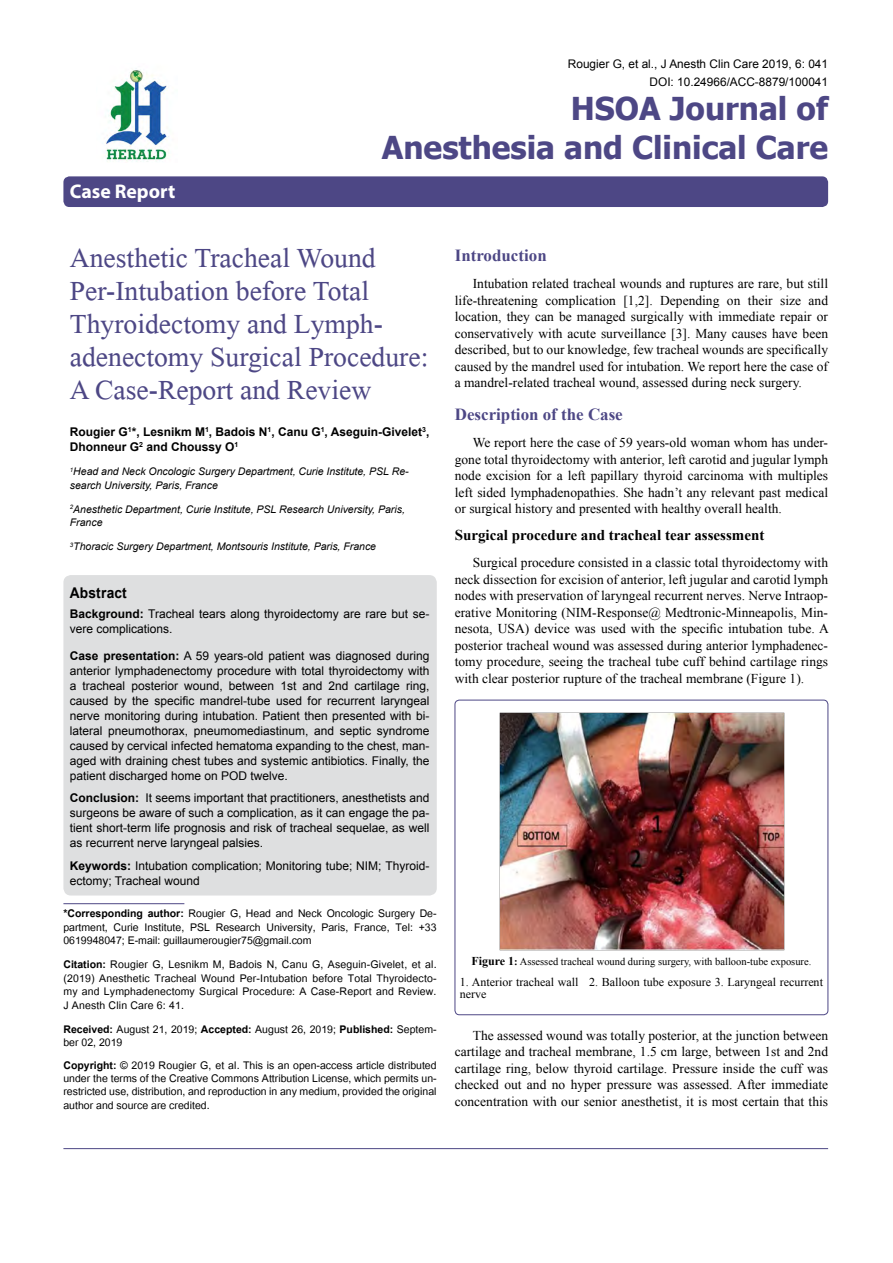
<style>
.page{position:relative;width:893px;height:1263px;background:#fff}
.page>*{position:absolute;margin:0;border:0;box-sizing:border-box;transform-origin:0 0}
.t1{font:41.25px/33px "Microsoft Himalaya";color:#4d4785}
.t2{font:700 31.5px/39px "Tahoma";color:#4d4785;text-align:right}
.t3{font:700 19.8px "Myriad Hebrew";color:#fff}
.t4{font:700 16.95px "Times New Roman";color:#4d4785}
.t5{font:700 15px "Times New Roman";color:#000}
.t6{font:700 14.85px "Arial";letter-spacing:.015em;color:#000;scale:.93 1}
.t7{font:14.7px/13.5px "Utsaah";color:#000;text-align:justify}
.t8{font:13.5px/16.5px "Times New Roman";color:#000;text-align:justify}
.t9{font:12px/15px "Arial";color:#000}
.t10{font:700 12px/15px "Arial";color:#000}
.t11{font:12px/12px "Times New Roman";color:#000}
.t12{font:11.85px/18px "Arial";color:#000;text-align:right}
.t13{font:italic 10.5px/13.5px "Arial";color:#000}
.t14{font:10.5px "Times New Roman";color:#000}
.s1{font-weight:700}
.s2{font-weight:700;font-size:12px}
</style>
<div class="page">
<div style="left:63px;top:176px;width:765px;height:31px;background:#4d4785;border-radius:6px"></div>
<hr style="left:63px;top:903px;width:121px;height:1px;background:#4d4785">
<img style="left:105px;top:70px;width:64px;height:92px">
<hr style="left:63px;top:1148px;width:765px;height:1px;background:#4d4785">
<div style="left:63px;top:575px;width:374px;height:320px;background:#dedfe0;border-radius:8px"></div>
<div style="left:455px;top:700px;width:373px;height:315px;border:1px solid #4d4785;border-radius:4px"></div>
<img style="left:500px;top:712px;width:284px;height:238px">
<h3 class="t3" style="left:70px;top:180px;width:107px">Case Report</h3>
<p class="t12" style="left:568px;top:55px;width:262px">Rougier G, et al., J Anesth Clin Care 2019, 6: 041<br>DOI: 10.24966/ACC-8879/100041</p>
<h2 class="t2" style="left:382px;top:87px;width:448px">HSOA Journal of<br>Anesthesia and Clinical Care</h2>
<h1 class="t1" style="left:70px;top:237px;width:360px">Anesthetic Tracheal Wound<br>Per-Intubation before Total<br>Thyroidectomy and Lymph&shy;adenectomy Surgical Procedure:<br>A Case-Report and Review</h1>
<p class="t10" style="left:70px;top:425px;width:361px">Rougier G<sup>1</sup>*, Lesnikm M<sup>1</sup>, Badois N<sup>1</sup>, Canu G<sup>1</sup>, Aseguin-Givelet<sup>3</sup>,<br>Dhonneur G<sup>2</sup> and Choussy O<sup>1</sup></p>
<p class="t13" style="left:70px;top:465px;width:340px"><sup>1</sup>Head and Neck Oncologic Surgery Department, Curie Institute, PSL Re&shy;search University, Paris, France</p>
<p class="t13" style="left:70px;top:502px;width:337px"><sup>2</sup>Anesthetic Department, Curie Institute, PSL Research University, Paris,<br>France</p>
<p class="t13" style="left:70px;top:540px;width:308px"><sup>3</sup>Thoracic Surgery Department, Montsouris Institute, Paris, France</p>
<p class="t6" style="left:70px;top:582px;width:63px">Abstract</p>
<p class="t9" style="left:70px;top:606px;width:361px"><span class="s1">Background:</span> Tracheal tears along thyroidectomy are rare but se&shy;vere complications.</p>
<p class="t9" style="left:70px;top:648px;width:361px;text-align:justify"><span class="s1">Case presentation:</span> A 59 years-old patient was diagnosed during anterior lymphadenectomy procedure with total thyroidectomy with a tracheal posterior wound, between 1st and 2nd cartilage ring, caused by the specific mandrel-tube used for recurrent laryngeal nerve monitoring during intubation. Patient then presented with bi&shy;lateral pneumothorax, pneumomediastinum, and septic syndrome caused by cervical infected hematoma expanding to the chest, man&shy;aged with draining chest tubes and systemic antibiotics. Finally, the patient discharged home on POD twelve.</p>
<p class="t9" style="left:70px;top:791px;width:361px;text-align:justify"><span class="s1">Conclusion:</span> It seems important that practitioners, anesthetists and surgeons be aware of such a complication, as it can engage the pa&shy;tient short-term life prognosis and risk of tracheal sequelae, as well as recurrent nerve laryngeal palsies.</p>
<p class="t9" style="left:70px;top:858px;width:361px"><span class="s1">Keywords:</span> Intubation complication; Monitoring tube; NIM; Thyroid&shy;ectomy; Tracheal wound</p>
<p class="t7" style="left:63px;top:908px;width:375px"><span class="s1">*Corresponding author:</span> Rougier G, Head and Neck Oncologic Surgery De&shy;partment, Curie Institute, PSL Research University, Paris, France, Tel: +33<br>0619948047; E-mail: guillaumerougier75@gmail.com</p>
<p class="t7" style="left:63px;top:959px;width:375px"><span class="s1">Citation:</span> Rougier G, Lesnikm M, Badois N, Canu G, Aseguin-Givelet, et al. (2019) Anesthetic Tracheal Wound Per-Intubation before Total Thyroidecto&shy;my and Lymphadenectomy Surgical Procedure: A Case-Report and Review.<br>J Anesth Clin Care 6: 41.</p>
<p class="t7" style="left:63px;top:1023px;width:375px"><span class="s1">Received:</span> August 21, 2019; <span class="s1">Accepted:</span> August 26, 2019; <span class="s1">Published:</span> Septem&shy;ber 02, 2019</p>
<p class="t7" style="left:63px;top:1059px;width:375px"><span class="s1">Copyright:</span> © 2019 Rougier G, et al. This is an open-access article distributed under the terms of the Creative Commons Attribution License, which permits un&shy;restricted use, distribution, and reproduction in any medium, provided the original author and source are credited.</p>
<p class="t4" style="left:455px;top:244px;width:93px">Introduction</p>
<p class="t8" style="left:455px;top:275px;width:375px;text-indent:18px">Intubation related tracheal wounds and ruptures are rare, but still life-threatening complication [1,2]. Depending on their size and location, they can be managed surgically with immediate repair or conservatively with acute surveillance [3]. Many causes have been described, but to our knowledge, few tracheal wounds are specifically caused by the mandrel used for intubation. We report here the case of a mandrel-related tracheal wound, assessed during neck surgery.</p>
<p class="t4" style="left:455px;top:403px;width:170px">Description of the Case</p>
<p class="t8" style="left:455px;top:434px;width:375px;text-indent:18px">We report here the case of 59 years-old woman whom has under&shy;gone total thyroidectomy with anterior, left carotid and jugular lymph node excision for a left papillary thyroid carcinoma with multiples left sided lymphadenopathies. She hadn’t any relevant past medical or surgical history and presented with healthy overall health.</p>
<p class="t5" style="left:455px;top:525px;width:311px">Surgical procedure and tracheal tear assessment</p>
<p class="t8" style="left:455px;top:554px;width:376px;text-indent:18px">Surgical procedure consisted in a classic total thyroidectomy with neck dissection for excision of anterior, left jugular and carotid lymph nodes with preservation of laryngeal recurrent nerves. Nerve Intraop&shy;erative Monitoring (NIM-Response@ Medtronic-Minneapolis, Min&shy;nesota, USA) device was used with the specific intubation tube. A posterior tracheal wound was assessed during anterior lymphadenec&shy;tomy procedure, seeing the tracheal tube cuff behind cartilage rings with clear posterior rupture of the tracheal membrane (Figure 1).</p>
<p class="t14" style="left:471px;top:954px;width:341px"><span class="s2">Figure 1</span><span class="s1">:</span> Assessed tracheal wound during surgery, with balloon-tube exposure.</p>
<p class="t11" style="left:460px;top:976px;width:365px">1. Anterior tracheal wall 2. Balloon tube exposure 3. Laryngeal recurrent nerve</p>
<p class="t8" style="left:455px;top:1027px;width:375px;text-indent:18px">The assessed wound was totally posterior, at the junction between cartilage and tracheal membrane, 1.5 cm large, between 1st and 2nd cartilage ring, below thyroid cartilage. Pressure inside the cuff was checked out and no hyper pressure was assessed. After immediate concentration with our senior anesthetist, it is most certain that this</p>
</div>
